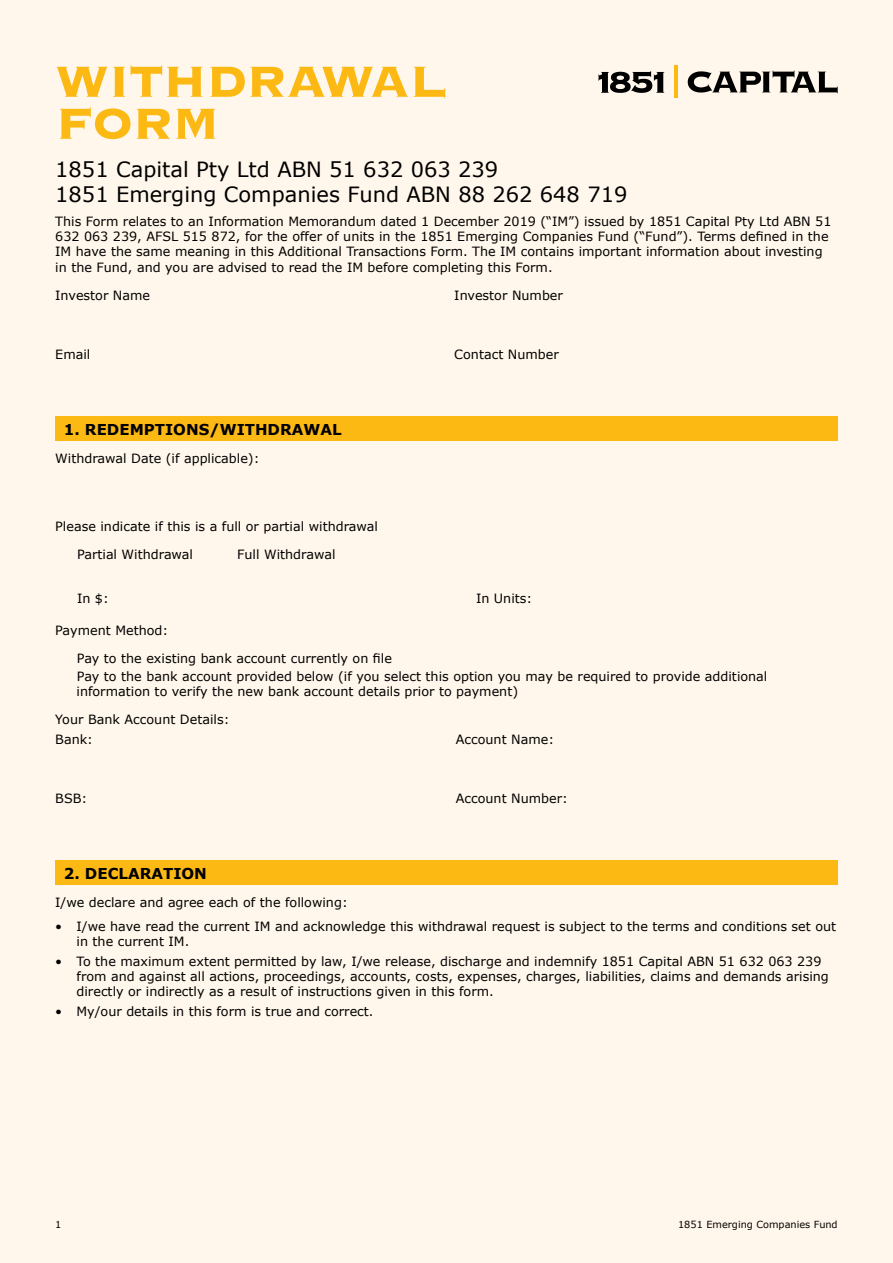
<style>
.page{position:relative;width:893px;height:1263px;background:#fff7eb}
.page>*{position:absolute;margin:0;border:0;box-sizing:border-box;transform-origin:0 0}
.t1{font:57px/42px "Copperplate Gothic Std 33 BC";letter-spacing:-.02em;color:#fdb913}
.t2{font:21px/25.2px "Verdana";color:#000}
.t3{font:700 15px "Verdana";color:#000}
.t4{font:12.75px/15.3px "Verdana";color:#000}
.t5{font:9.75px "Verdana";color:#000}
</style>
<div class="page">
<div style="left:55px;top:417px;width:783px;height:24px;background:#fdb913"></div>
<div style="left:55px;top:861px;width:783px;height:24px;background:#fdb913"></div>
<svg style="left:688px;top:71px;width:150px;height:22px"></svg>
<hr style="left:674px;top:66px;width:4px;height:32px;background:#fdb913">
<svg style="left:598px;top:71px;width:66px;height:22px"></svg>
<h1 class="t1" style="left:55px;top:61px;width:393px">WITHDRAWAL<br>FORM</h1>
<h2 class="t2" style="left:55px;top:157px;width:574px">1851 Capital Pty Ltd ABN 51 632 063 239<br>1851 Emerging Companies Fund ABN 88 262 648 719</h2>
<p class="t4" style="left:55px;top:214px;width:778px">This Form relates to an Information Memorandum dated 1 December 2019 (“IM”) issued by 1851 Capital Pty Ltd ABN 51<br>632 063 239, AFSL 515 872, for the offer of units in the 1851 Emerging Companies Fund (“Fund”). Terms defined in the IM have the same meaning in this Additional Transactions Form. The IM contains important information about investing in the Fund, and you are advised to read the IM before completing this Form.</p>
<p class="t4" style="left:55px;top:288px;width:96px">Investor Name</p>
<p class="t4" style="left:454px;top:288px;width:110px">Investor Number</p>
<p class="t4" style="left:55px;top:347px;width:37px">Email</p>
<p class="t4" style="left:454px;top:347px;width:106px">Contact Number</p>
<p class="t3" style="left:64px;top:419px;width:279px">1. REDEMPTIONS/WITHDRAWAL</p>
<p class="t4" style="left:55px;top:451px;width:206px">Withdrawal Date (if applicable):</p>
<p class="t4" style="left:55px;top:519px;width:324px">Please indicate if this is a full or partial withdrawal</p>
<p class="t4" style="left:77px;top:547px;width:118px">Partial Withdrawal</p>
<p class="t4" style="left:237px;top:547px;width:100px">Full Withdrawal</p>
<p class="t4" style="left:77px;top:591px;width:33px">In $:</p>
<p class="t4" style="left:476px;top:591px;width:58px">In Units:</p>
<p class="t4" style="left:55px;top:623px;width:114px">Payment Method:</p>
<p class="t4" style="left:77px;top:650px;width:692px;line-height:17.4px">Pay to the existing bank account currently on file<br>Pay to the bank account provided below (if you select this option you may be required to provide additional</p>
<p class="t4" style="left:77px;top:684px;width:443px">information to verify the new bank account details prior to payment)</p>
<p class="t4" style="left:55px;top:710px;width:176px;line-height:19.5px">Your Bank Account Details:<br>Bank:</p>
<p class="t4" style="left:456px;top:732px;width:100px">Account Name:</p>
<p class="t4" style="left:55px;top:790px;width:34px">BSB:</p>
<p class="t4" style="left:456px;top:790px;width:114px">Account Number:</p>
<p class="t3" style="left:64px;top:863px;width:145px">2. DECLARATION</p>
<p class="t4" style="left:55px;top:895px;width:294px">I/we declare and agree each of the following:</p>
<p class="t4" style="left:77px;top:919px;width:761px;text-indent:-21px">• I/we have read the current IM and acknowledge this withdrawal request is subject to the terms and conditions set out in the current IM.</p>
<p class="t4" style="left:77px;top:954px;width:754px;text-indent:-21px">• To the maximum extent permitted by law, I/we release, discharge and indemnify 1851 Capital ABN 51 632 063 239 from and against all actions, proceedings, accounts, costs, expenses, charges, liabilities, claims and demands arising directly or indirectly as a result of instructions given in this form.</p>
<p class="t4" style="left:55px;top:1004px;width:320px">• My/our details in this form is true and correct.</p>
<p class="t5" style="left:55px;top:1218px;width:8px">1</p>
<p class="t5" style="left:678px;top:1218px;width:161px">1851 Emerging Companies Fund</p>
</div>
